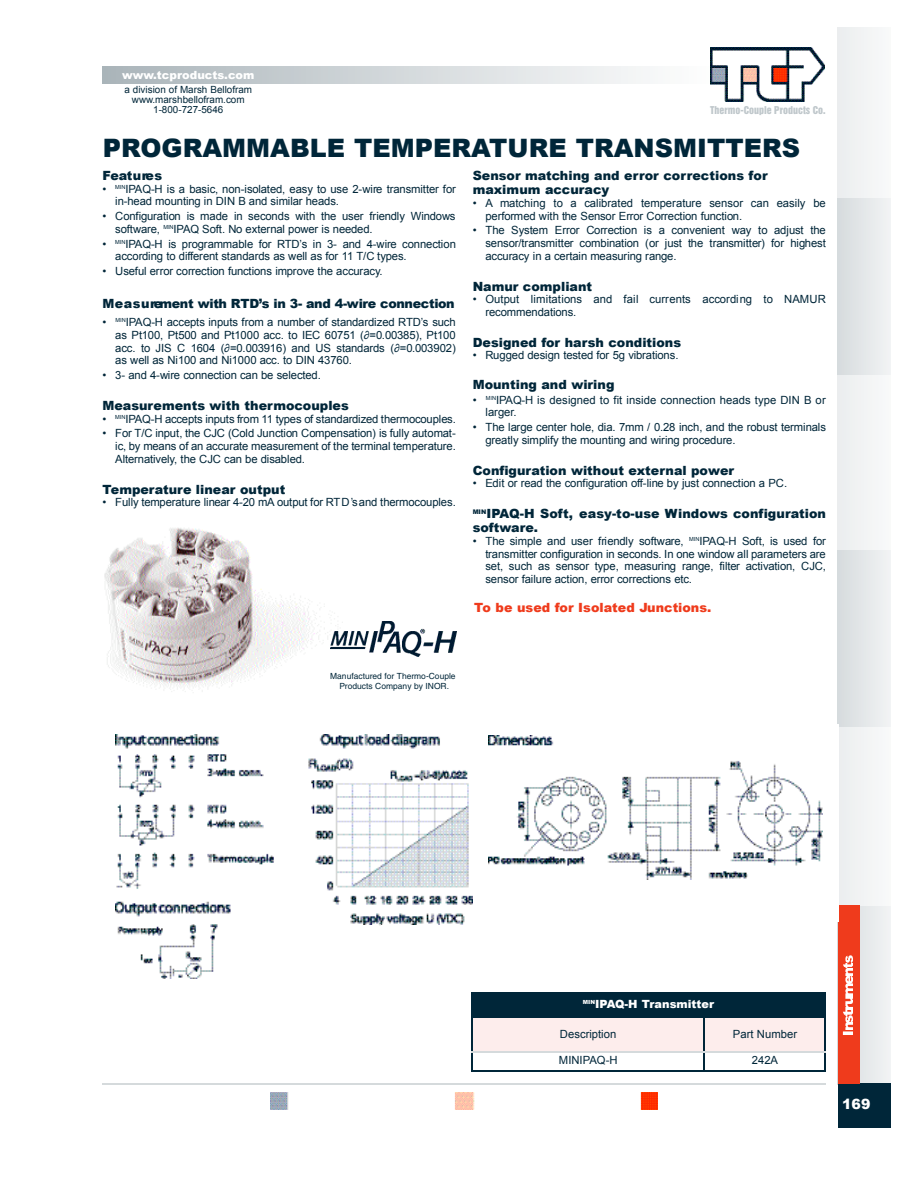
<style>
.page{position:relative;width:918px;height:1188px;background:#fff}
.page>*{position:absolute;margin:0;border:0;box-sizing:border-box;transform-origin:0 0}
.t1{font:900 25.35px "Arial";color:#002639}
.t2{font:900 14.1px "Arial";color:#fff}
.t3{font:900 12.75px/14.2px "Arial";color:#002639}
.t4{font:900 12.75px "Arial";letter-spacing:-.025em;color:#002639}
.t5{font:900 12.75px "Arial";color:#ef3b1c}
.t6{font:11.25px/12.8px "Arial";color:#002639}
.t7{font:900 11.25px "Arial";color:#fff}
.t8{font:9.9px/10.1px "Arial";color:#002639;text-align:center}
.t9{font:9.9px "Helvetica Inserat";color:#bfc7cb}
.t10{font:8.4px/9.8px "Helvetica";color:#002639;text-align:center}
</style>
<div class="page">
<hr style="left:102px;top:1084px;width:724px;height:1px;background:#d5dadc">
<img style="left:102px;top:66px;width:609px;height:18px">
<img style="left:711px;top:48px;width:114px;height:53px">
<div style="left:837px;top:906px;width:54px;height:178px;background:#e9eced"></div>
<div style="left:838px;top:1084px;width:53px;height:44px;background:#002639"></div>
<img style="left:271px;top:1093px;width:18px;height:17px">
<img style="left:455px;top:1093px;width:20px;height:17px">
<img style="left:640px;top:1093px;width:18px;height:17px">
<div style="left:838px;top:905px;width:22px;height:179px;background:#ef3b1c"></div>
<svg style="left:843px;top:955px;width:9px;height:79px"></svg>
<img style="left:104px;top:528px;width:231px;height:164px">
<img style="left:116px;top:734px;width:357px;height:190px">
<img style="left:117px;top:924px;width:346px;height:55px">
<div style="left:477px;top:724px;width:361px;height:198px;background:#fff"></div>
<img style="left:489px;top:735px;width:334px;height:144px">
<div style="left:473px;top:994px;width:352px;height:22px;background:#002639"></div>
<div style="left:473px;top:1018px;width:231px;height:34px;background:#fdedec"></div>
<div style="left:705px;top:1018px;width:120px;height:34px;background:#fdedec"></div>
<hr style="left:471px;top:993px;width:2px;height:78px;background:#002639">
<hr style="left:704px;top:1016px;width:1px;height:55px;background:#002639">
<hr style="left:825px;top:993px;width:1px;height:78px;background:#002639">
<hr style="left:471px;top:993px;width:355px;height:1px;background:#002639">
<hr style="left:471px;top:1016px;width:355px;height:2px;background:#002639">
<hr style="left:471px;top:1052px;width:355px;height:1px;background:#d5dadc">
<hr style="left:471px;top:1070px;width:355px;height:1px;background:#002639">
<img style="left:331px;top:621px;width:125px;height:36px">
<p class="t7" style="left:122px;top:67px;width:134px">www.tcproducts.com</p>
<p class="t8" style="left:124px;top:85px;width:129px">a division of Marsh Bellofram www.marshbellofram.com<br>1-800-727-5646</p>
<p class="t9" style="left:710px;top:106px;width:117px">Thermo-Couple Products Co.</p>
<h1 class="t1" style="left:103px;top:129px;width:699px">PROGRAMMABLE TEMPERATURE TRANSMITTERS</h1>
<p class="t3" style="left:102px;top:168px;width:61px">Fe at u re s</p>
<p class="t6" style="left:115px;top:183px;width:342px;text-indent:-13px">• <sup>M</sup> <sup>IN</sup>IPAQ-H is a basic, non-isolated, easy to use 2-wire transmitter for in-head mounting in DIN B and similar heads.</p>
<p class="t6" style="left:115px;top:210px;width:342px;text-indent:-13px">• Configuration is made in seconds with the user friendly Windows software, <sup>M</sup> <sup>IN</sup>IPAQ Soft. No external power is needed.</p>
<p class="t6" style="left:115px;top:238px;width:342px;text-indent:-13px">• <sup>M</sup> <sup>IN</sup>IPAQ-H is programmable for RT D ’s in 3- and 4-wire connection according to different standards as well as for 11 T/C types.</p>
<p class="t6" style="left:102px;top:265px;width:282px">• Useful error correction functions improve the accuracy.</p>
<p class="t4" style="left:102px;top:294px;width:354px">M e a s u rement with RT D ’s in 3- and 4-wire connection</p>
<p class="t6" style="left:115px;top:316px;width:342px;text-align:justify;text-indent:-13px">• <sup>M</sup> <sup>IN</sup>IPAQ-H accepts inputs from a number of standardized RT D ’s such as Pt100, Pt500 and Pt1000 acc. to IEC 60751 (∂=0.00385), Pt100 acc. to JIS C 1604 (∂=0.003916) and US standards (∂=0.003902) as well as Ni100 and Ni1000 acc. to DIN 43760.</p>
<p class="t6" style="left:102px;top:369px;width:220px">• 3- and 4-wire connection can be selected.</p>
<p class="t3" style="left:102px;top:398px;width:248px">Measurements with thermocouples</p>
<p class="t6" style="left:102px;top:412px;width:355px">• <sup>M</sup> <sup>IN</sup>IPA Q -H accepts inputs from 11 types of standardized thermocouples.</p>
<p class="t6" style="left:115px;top:427px;width:342px;text-align:justify;text-indent:-13px">• For T/C input, the CJC (Cold Junction Compensation) is fully automat&shy;ic, by means of an accurate measurement of the terminal temperature.<br>A lte rn a tiv e ly, the CJC can be disabled.</p>
<p class="t3" style="left:102px;top:481px;width:184px">Temperature linear output</p>
<p class="t6" style="left:102px;top:496px;width:355px">• Fully temperature linear 4-20 mA output for RT D ’sand thermocouples.</p>
<p class="t3" style="left:473px;top:168px;width:297px">Sensor matching and error corrections for maximum accuracy</p>
<p class="t6" style="left:486px;top:197px;width:342px;text-indent:-13px">• A matching to a calibrated temperature sensor can easily be performed with the Sensor Error Correction function.</p>
<p class="t6" style="left:486px;top:224px;width:342px;text-align:justify;text-indent:-13px">• The System Error Correction is a convenient way to adjust the sensor/transmitter combination (or just the transmitter) for highest accuracy in a certain measuring range.</p>
<p class="t3" style="left:473px;top:278px;width:121px">Namur compliant</p>
<p class="t6" style="left:486px;top:293px;width:342px;text-indent:-13px">• Output limitations and fail currents according to NAMUR re c o m m e n d a tio n s .</p>
<p class="t3" style="left:473px;top:335px;width:210px">Designed for harsh conditions</p>
<p class="t6" style="left:473px;top:349px;width:207px">• Rugged design tested for 5g vibrations.</p>
<p class="t3" style="left:473px;top:377px;width:143px">Mounting and wiring</p>
<p class="t6" style="left:486px;top:394px;width:342px;text-indent:-13px">• <sup>M</sup> <sup>IN</sup>IPAQ-H is designed to fit inside connection heads type DIN B or larger.</p>
<p class="t6" style="left:486px;top:421px;width:342px;text-indent:-13px">• The large center hole, dia. 7mm / 0.28 inch, and the robust terminals greatly simplify the mounting and wiring procedure.</p>
<p class="t3" style="left:473px;top:463px;width:263px">Configuration without external power</p>
<p class="t6" style="left:473px;top:477px;width:316px">• Edit or read the configuration off-line by just connection a PC.</p>
<p class="t3" style="left:473px;top:506px;width:355px"><sup>MIN</sup>IPAQ-H Soft, easy-to-use Windows configuration software.</p>
<p class="t6" style="left:486px;top:534px;width:342px;text-align:justify;text-indent:-13px">• The simple and user friendly software, <sup>M</sup> <sup>IN</sup>IPAQ-H Soft, is used for transmitter configuration in seconds. In one window all parameters are set, such as sensor type, measuring range, filter activation, CJC, sensor failure action, error corrections etc.</p>
<p class="t5" style="left:474px;top:598px;width:239px">To be used for Isolated Junctions.</p>
<p class="t10" style="left:330px;top:672px;width:127px">Manufactured for Thermo-Couple<br>Products Company by INOR.</p>
<p class="t7" style="left:583px;top:996px;width:133px"><sup>MIN</sup>IPAQ-H Transmitter</p>
<p class="t6" style="left:560px;top:1028px;width:58px">Description</p>
<p class="t6" style="left:733px;top:1028px;width:66px">Part Number</p>
<p class="t6" style="left:559px;top:1054px;width:60px">MINIPAQ-H</p>
<p class="t6" style="left:752px;top:1054px;width:28px">242A</p>
<p class="t2" style="left:842px;top:1094px;width:30px">169</p>
</div>
